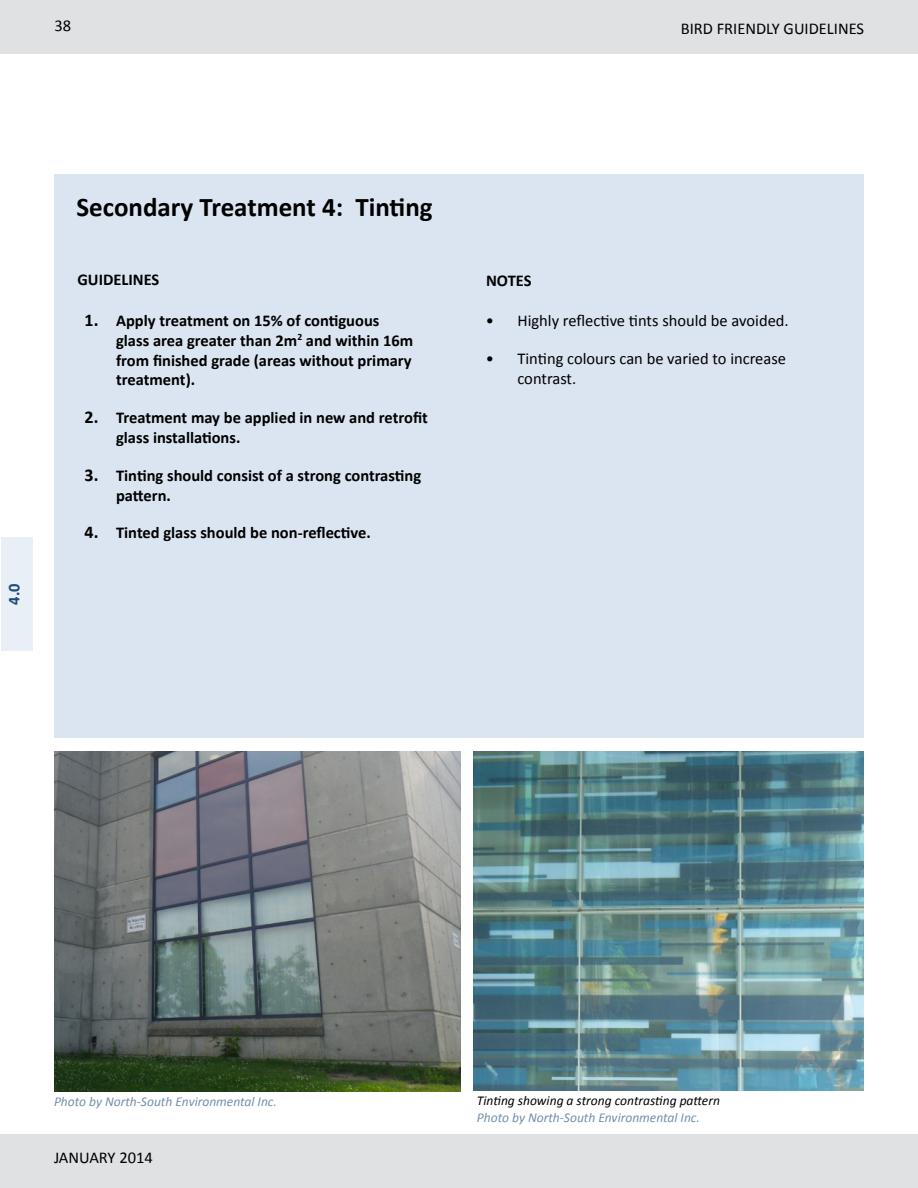
<style>
.page{position:relative;width:918px;height:1188px;background:#fff}
.page>*{position:absolute;margin:0;border:0;box-sizing:border-box;transform-origin:0 0}
.t1{font:700 27px "Calibri";color:#000}
.t2{font:700 16.5px/19.8px "Calibri";color:#000}
.t3{font:16.5px/19.8px "Calibri";color:#000}
.t4{font:700 16.5px "Calibri";color:#1f497d}
.t5{font:italic 13.5px "Calibri";color:#748eae}
.t6{font:italic 13.5px "Calibri";color:#000}
.s1{font-size:18px}
</style>
<div class="page">
<div style="left:0;top:1134px;width:918px;height:54px;background:#e0e1e2"></div>
<div style="left:0;top:0;width:918px;height:54px;background:#e0e1e2"></div>
<div style="left:54px;top:175px;width:810px;height:563px;background:#dbe5f1"></div>
<div style="left:2px;top:537px;width:31px;height:114px;background:#e9eff6"></div>
<img style="left:54px;top:752px;width:407px;height:339px">
<img style="left:473px;top:752px;width:391px;height:339px">
<p class="t3" style="left:54px;top:16px;width:18px">38</p>
<p class="t3" style="left:681px;top:19px;width:185px">BIRD FRIENDLY GUIDELINES</p>
<p class="t4" style="left:3px;top:605px;width:23px;rotate:-90deg">4.0</p>
<h1 class="t1" style="left:76px;top:190px;width:358px">Secondary Treatment 4: Tinting</h1>
<p class="t2" style="left:77px;top:270px;width:84px">GUIDELINES</p>
<p class="t2" style="left:486px;top:271px;width:47px">NOTES</p>
<p class="t2" style="left:85px;top:311px;width:296px"><span class="s1">1.</span> Apply treatment on 15% of contiguous</p>
<p class="t2" style="left:116px;top:331px;width:299px;text-align:justify">glass area greater than 2m<sup>2</sup> and within 16m from finished grade (areas without primary treatment).</p>
<p class="t2" style="left:116px;top:408px;width:313px;text-indent:-31px"><span class="s1">2.</span> Treatment may be applied in new and retrofit glass installations.</p>
<p class="t2" style="left:116px;top:466px;width:307px;text-indent:-31px"><span class="s1">3.</span> Tinting should consist of a strong contrasting pattern.</p>
<p class="t2" style="left:85px;top:523px;width:288px"><span class="s1">4.</span> Tinted glass should be non-reflective.</p>
<p class="t3" style="left:486px;top:311px;width:304px">• Highly reflective tints should be avoided.</p>
<p class="t3" style="left:517px;top:349px;width:270px;text-indent:-31px">• Tinting colours can be varied to increase contrast.</p>
<p class="t5" style="left:54px;top:1092px;width:224px">Photo by North-South Environmental Inc.</p>
<p class="t6" style="left:477px;top:1092px;width:245px">Tinting showing a strong contrasting pattern</p>
<p class="t5" style="left:477px;top:1108px;width:224px">Photo by North-South Environmental Inc.</p>
<p class="t3" style="left:54px;top:1148px;width:100px">JANUARY 2014</p>
</div>
